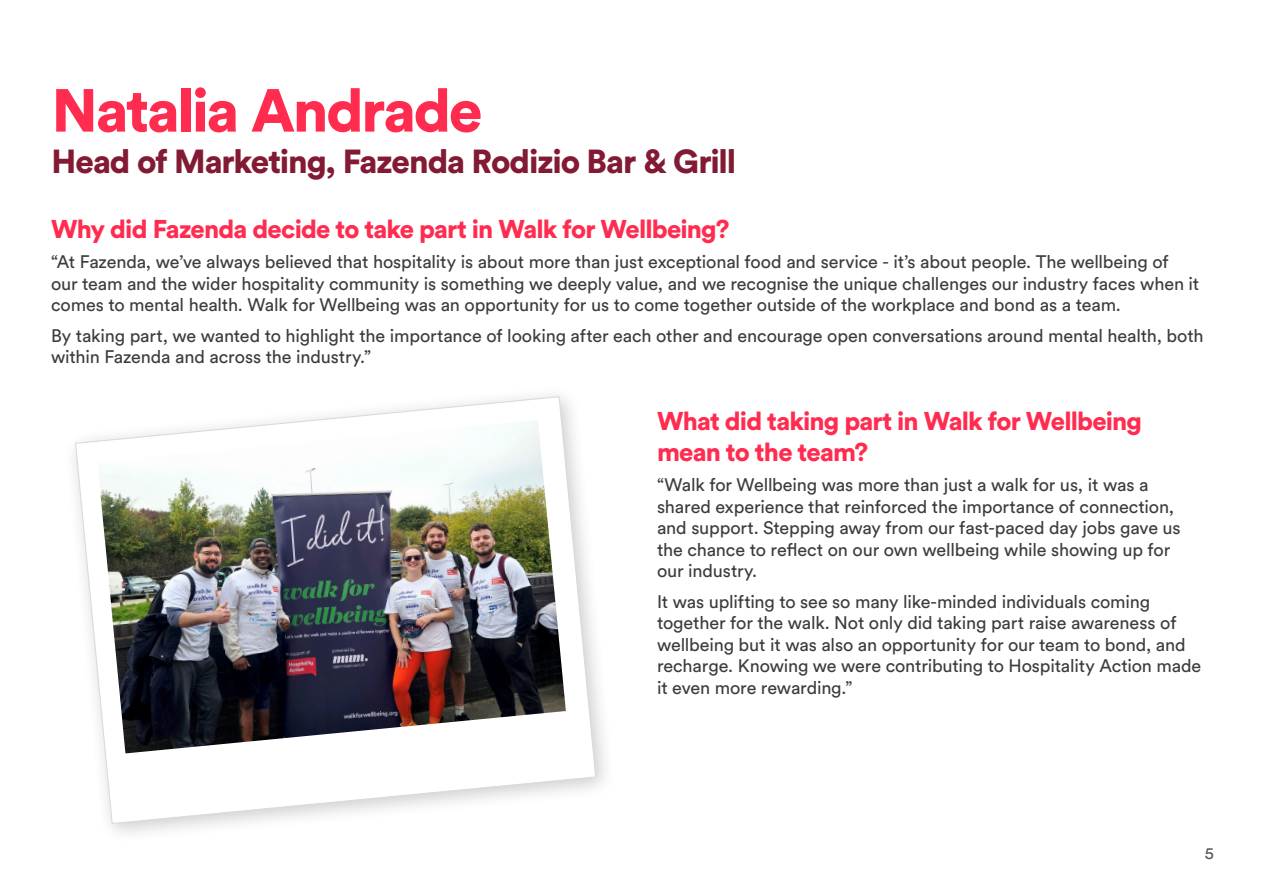
<style>
.page{position:relative;width:1263px;height:893px;background:#fff}
.page>*{position:absolute;margin:0;border:0;box-sizing:border-box;transform-origin:0 0}
.t1{font:900 60px "Circular Std";letter-spacing:-.04em;color:#ff2c50}
.t2{font:900 33px "Circular Std";letter-spacing:-.035em;color:#821a33}
.t3{font:900 25.5px/30.6px "Circular Std";letter-spacing:-.035em;color:#ff2c50}
.t4{font:18px/21.6px "Circular Std";letter-spacing:-.01em;color:#3c3c3b}
.t5{font:16.5px "Circular Std";color:#555454}
</style>
<div class="page">
<svg style="left:74px;top:396px;width:523px;height:429px"></svg>
<img style="left:97px;top:420px;width:469px;height:333px">
<h1 class="t1" style="left:52px;top:71px;width:432px">Natalia Andrade</h1>
<h2 class="t2" style="left:52px;top:140px;width:686px">Head of Marketing, Fazenda Rodizio Bar &amp; Grill</h2>
<h3 class="t3" style="left:51px;top:213px;width:680px">Why did Fazenda decide to take part in Walk for Wellbeing?</h3>
<p class="t4" style="left:51px;top:251px;width:1150px">“At Fazenda, we’ve always believed that hospitality is about more than just exceptional food and service - it’s about people. The wellbeing of our team and the wider hospitality community is something we deeply value, and we recognise the unique challenges our industry faces when it comes to mental health. Walk for Wellbeing was an opportunity for us to come together outside of the workplace and bond as a team.</p>
<p class="t4" style="left:51px;top:324px;width:1154px">By taking part, we wanted to highlight the importance of looking after each other and encourage open conversations around mental health, both within Fazenda and across the industry.”</p>
<h3 class="t3" style="left:657px;top:405px;width:486px">What did taking part in Walk for Wellbeing mean to the team?</h3>
<p class="t4" style="left:657px;top:474px;width:525px">“Walk for Wellbeing was more than just a walk for us, it was a shared experience that reinforced the importance of connection, and support. Stepping away from our fast-paced day jobs gave us the chance to reflect on our own wellbeing while showing up for our industry.</p>
<p class="t4" style="left:657px;top:590px;width:546px">It was uplifting to see so many like-minded individuals coming together for the walk. Not only did taking part raise awareness of wellbeing but it was also an opportunity for our team to bond, and recharge. Knowing we were contributing to Hospitality Action made it even more rewarding.”</p>
<p class="t5" style="left:1205px;top:844px;width:11px">5</p>
</div>
